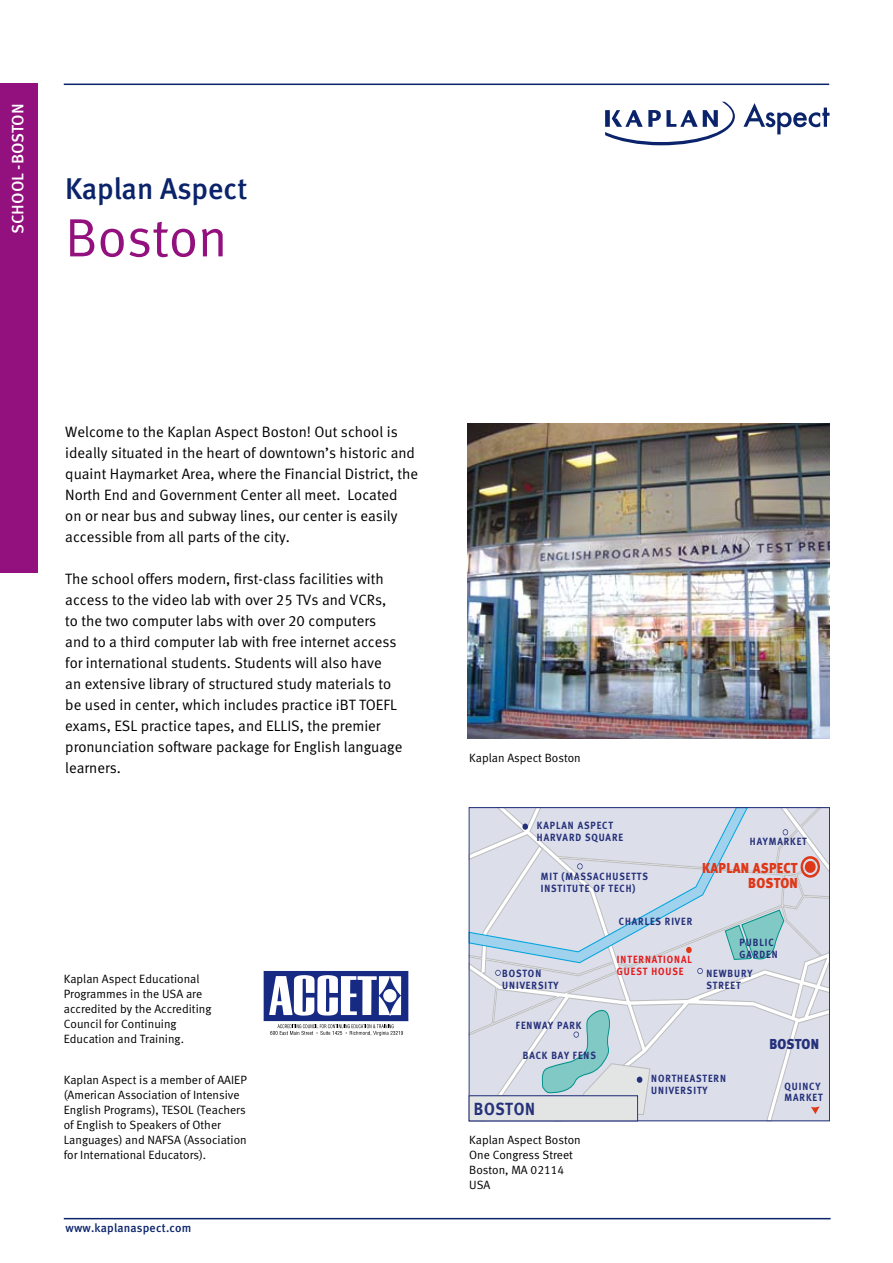
<style>
.page{position:relative;width:893px;height:1263px;background:#fff}
.page>*{position:absolute;margin:0;border:0;box-sizing:border-box;transform-origin:0 0}
.t1{font:54px "Meta Normal LF";color:#93117e}
.t2{font:30px "Meta Medium LF";color:#0a236b}
.t3{font:700 17.55px "Meta";letter-spacing:.04em;color:#25317a;scale:.9 1}
.t4{font:16.5px "Meta Medium LF Caps";color:#fff}
.t5{font:15px/21px "Meta Normal LF";color:#000}
.t6{font:900 14.4px/15px "Meta";letter-spacing:.025em;color:#df3818;text-align:right;scale:.9 1}
.t7{font:900 14.4px "Meta";letter-spacing:.015em;color:#25317a;scale:.9 1}
.t8{font:12px/15px "Meta Normal LF";color:#000}
.t9{font:12px "Meta Medium LF";letter-spacing:.02em;color:#0a236b}
.t10{font:700 10.5px/12px "Meta";letter-spacing:.1em;color:#25317a;scale:.9 1}
.t11{font:700 10.5px/12px "Meta";letter-spacing:.1em;color:#e31b1d;scale:.9 1}
</style>
<div class="page">
<div style="left:0;top:83px;width:38px;height:490px;background:#93117e"></div>
<svg style="left:743px;top:103px;width:86px;height:31px"></svg>
<svg style="left:605px;top:102px;width:130px;height:43px"></svg>
<hr style="left:64px;top:1218px;width:767px;height:1px;background:#0a236b">
<hr style="left:64px;top:84px;width:765px;height:1px;background:#0a236b">
<svg style="left:471px;top:809px;width:356px;height:310px"></svg>
<div style="left:469px;top:807px;width:360px;height:314px;border:1px solid #25317a"></div>
<div style="left:469px;top:1096px;width:169px;height:25px;background:#e3e4e4"></div>
<div style="left:469px;top:1095px;width:169px;height:26px;border:1px solid #25317a"></div>
<img style="left:468px;top:424px;width:361px;height:314px">
<svg style="left:264px;top:1021px;width:144px;height:1px"></svg>
<div style="left:264px;top:971px;width:144px;height:50px;background:#162983"></div>
<svg style="left:269px;top:975px;width:132px;height:41px"></svg>
<div style="left:383px;top:989px;width:14px;height:13px;background:#fff;border-radius:50%"></div>
<svg style="left:270px;top:1024px;width:133px;height:12px"></svg>
<p class="t4" style="left:8px;top:234px;width:132px;rotate:-90deg">School -BOSTON</p>
<h2 class="t2" style="left:65px;top:172px;width:183px">Kaplan Aspect</h2>
<h1 class="t1" style="left:65px;top:206px;width:164px">Boston</h1>
<p class="t5" style="left:65px;top:421px;width:354px">Welcome to the Kaplan Aspect Boston! Out school is ideally situated in the heart of downtown’s historic and quaint Haymarket Area, where the Financial District, the North End and Government Center all meet. Located<br>on or near bus and subway lines, our center is easily accessible from all parts of the city.</p>
<p class="t5" style="left:65px;top:568px;width:339px">The school offers modern, first-class facilities with access to the video lab with over 25 TVs and VCRs, to the two computer labs with over 20 computers and to a third computer lab with free internet access for international students. Students will also have<br>an extensive library of structured study materials to be used in center, which includes practice iBT TOEFL exams, ESL practice tapes, and ELLIS, the premier pronunciation software package for English language learners.</p>
<p class="t8" style="left:64px;top:971px;width:149px">Kaplan Aspect Educational<br>Programmes in the USA are accredited by the Accrediting<br>Council for Continuing<br>Education and Training.</p>
<p class="t8" style="left:64px;top:1072px;width:185px">Kaplan Aspect is a member of AAIEP (American Association of Intensive English Programs), TESOL (Teachers of English to Speakers of Other Languages) and NAFSA (Association for International Educators).</p>
<p class="t9" style="left:65px;top:1221px;width:127px">www.kaplanaspect.com</p>
<p class="t8" style="left:469px;top:750px;width:113px">Kaplan Aspect Boston</p>
<p class="t10" style="left:537px;top:819px;width:97px">KAPLAN ASPECT<br>HARVARD SQUARE</p>
<p class="t10" style="left:541px;top:870px;width:120px">MIT (MASSACHUSETTS<br>INSTITUTE OF TECH)</p>
<p class="t10" style="left:619px;top:915px;width:83px">CHARLES RIVER</p>
<p class="t10" style="left:502px;top:967px;width:64px">BOSTON<br>UNIVERSITY</p>
<p class="t11" style="left:617px;top:954px;width:85px">INTERNATIONAL<br>GUEST HOUSE</p>
<p class="t10" style="left:750px;top:835px;width:65px">HAYMARKET</p>
<p class="t6" style="left:702px;top:860px;width:108px">KAPLAN ASPECT<br>BOSTON</p>
<p class="t10" style="left:740px;top:936px;width:44px">PUBLIC<br>GARDEN</p>
<p class="t10" style="left:706px;top:967px;width:53px">NEWBURY<br>STREET</p>
<p class="t10" style="left:516px;top:1019px;width:74px">FENWAY PARK</p>
<p class="t10" style="left:523px;top:1049px;width:83px">BACK BAY FENS</p>
<p class="t7" style="left:769px;top:1035px;width:57px">BOSTON</p>
<p class="t3" style="left:474px;top:1098px;width:70px">BOSTON</p>
<p class="t8" style="left:469px;top:1132px;width:113px">Kaplan Aspect Boston<br>One Congress Street<br>Boston, MA 02114<br>USA</p>
<p class="t10" style="left:651px;top:1072px;width:84px">NORTHEASTERN<br>UNIVERSITY</p>
<p class="t10" style="left:784px;top:1080px;width:44px">QUINCY<br>MARKET</p>
</div>
